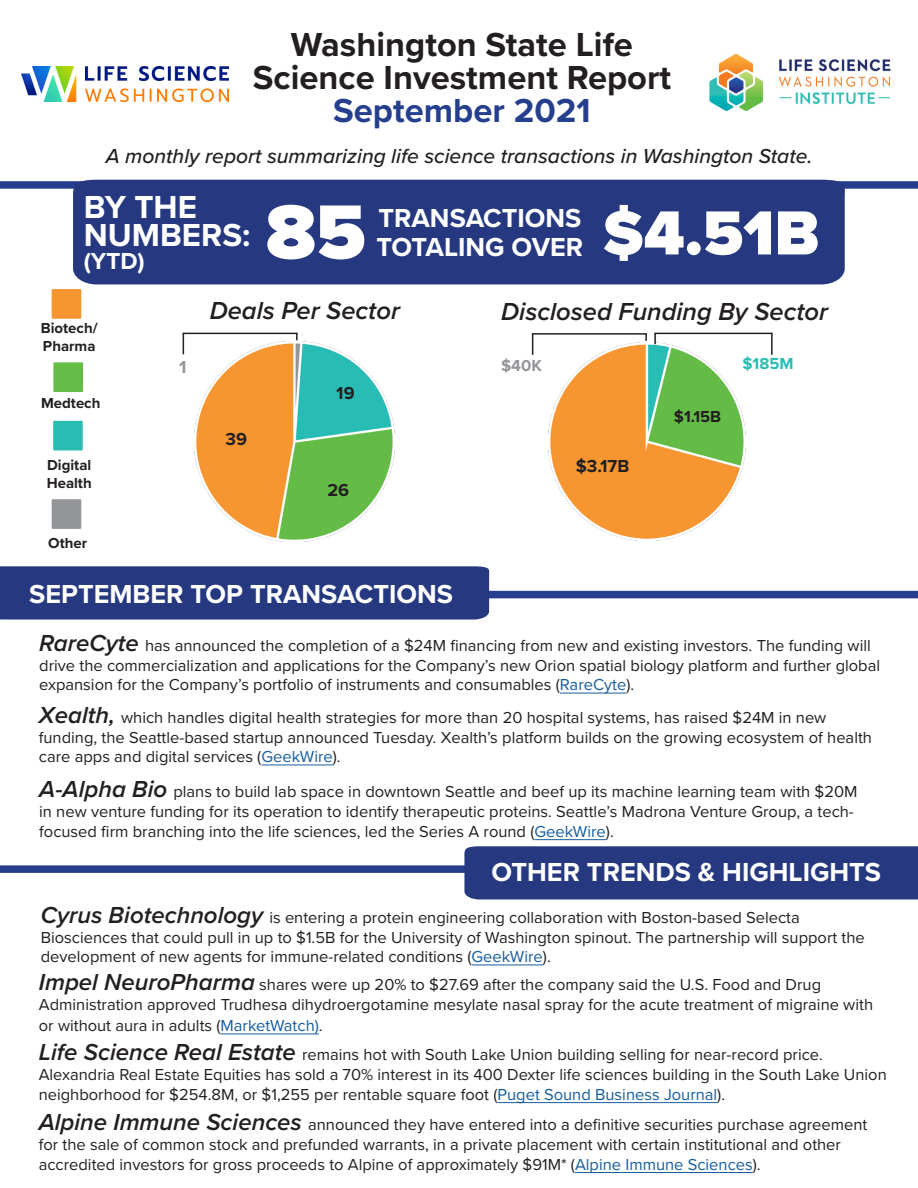
<style>
.page{position:relative;width:918px;height:1188px;background:#fff}
.page>*{position:absolute;margin:0;border:0;box-sizing:border-box;transform-origin:0 0}
.t1{font:900 79.5px "Proxima Nova";color:#fff}
.t2{font:900 64.5px "Proxima Nova";color:#fff}
.t3{font:700 34.5px "Proxima Nova";color:#231f20}
.t4{font:700 34.5px "Proxima Nova";color:#253f8e}
.t5{font:700 33px "Proxima Nova";color:#fff}
.t6{font:700 27px "Proxima Nova";color:#fff}
.t7{font:italic 600 25.5px "Proxima Nova";color:#231f20}
.t8{font:700 24px "Proxima Nova";color:#fff}
.t9{font:italic 500 21px "Proxima Nova";color:#231f20}
.t10{font:700 18px "Proxima Nova";color:#231f20}
.t11{font:700 18px "Proxima Nova";color:#939598}
.t12{font:16.5px/19.8px "Proxima Nova";color:#231f20}
.t13{font:700 16.5px "Proxima Nova";color:#231f20}
.t14{font:700 16.5px "Proxima Nova";color:#2abdb3}
.t15{font:700 16.5px "Proxima Nova";color:#939598}
.t16{font:700 15px "Proxima Nova";color:#231f20}
.s1{font-weight:600;font-style:italic;font-size:24px}
.s2{color:#175d9e}
</style>
<div class="page">
<img style="left:548px;top:343px;width:198px;height:197px">
<img style="left:194px;top:341px;width:201px;height:201px">
<div style="left:0;top:181px;width:918px;height:8px;background:#253f8e"></div>
<div style="left:73px;top:180px;width:776px;height:104px;background:#263980"></div>
<img style="left:709px;top:53px;width:182px;height:58px">
<div style="left:4px;top:591px;width:914px;height:7px;background:#253f8e"></div>
<div style="left:0;top:566px;width:492px;height:54px;background:#263980"></div>
<hr style="left:560px;top:693px;width:66px;height:1px;background:#175d9e">
<hr style="left:534px;top:839px;width:72px;height:1px;background:#175d9e">
<hr style="left:261px;top:765px;width:72px;height:1px;background:#175d9e">
<hr style="left:221px;top:1033px;width:98px;height:1px;background:#175d9e">
<div style="left:52px;top:289px;width:29px;height:30px;background:#f79530"></div>
<div style="left:53px;top:421px;width:30px;height:29px;background:#2abdb3"></div>
<div style="left:53px;top:362px;width:30px;height:30px;background:#65bc47"></div>
<div style="left:0;top:865px;width:912px;height:8px;background:#253f8e"></div>
<div style="left:464px;top:846px;width:454px;height:53px;background:#263980"></div>
<img style="left:22px;top:67px;width:207px;height:35px">
<hr style="left:497px;top:1102px;width:220px;height:1px;background:#175d9e">
<hr style="left:471px;top:964px;width:72px;height:1px;background:#175d9e">
<hr style="left:771px;top:334px;width:2px;height:21px;background:#231f20">
<hr style="left:575px;top:1172px;width:178px;height:1px;background:#175d9e">
<div style="left:52px;top:499px;width:29px;height:30px;background:#939598"></div>
<hr style="left:532px;top:333px;width:115px;height:2px;background:#231f20">
<svg style="left:645px;top:334px;width:2px;height:7px"></svg>
<hr style="left:655px;top:333px;width:118px;height:1px;background:#231f20">
<svg style="left:654px;top:333px;width:2px;height:11px"></svg>
<svg style="left:532px;top:335px;width:1px;height:20px"></svg>
<hr style="left:183px;top:333px;width:115px;height:1px;background:#231f20">
<svg style="left:296px;top:333px;width:2px;height:7px"></svg>
<svg style="left:183px;top:334px;width:1px;height:20px"></svg>
<p class="t3" style="left:291px;top:19px;width:344px">Washington State Life</p>
<p class="t3" style="left:253px;top:52px;width:420px">Science Investment Report</p>
<p class="t4" style="left:333px;top:85px;width:259px">September 2021</p>
<p class="t9" style="left:106px;top:140px;width:708px">A monthly report summarizing life science transactions in Washington State.</p>
<p class="t5" style="left:84px;top:182px;width:115px">BY THE</p>
<p class="t5" style="left:84px;top:211px;width:168px">NUMBERS:</p>
<p class="t8" style="left:84px;top:243px;width:62px">(YTD)</p>
<p class="t1" style="left:266px;top:173px;width:101px">85</p>
<p class="t2" style="left:603px;top:185px;width:218px">$4.51B</p>
<p class="t6" style="left:378px;top:198px;width:204px">TRANSACTIONS</p>
<p class="t6" style="left:377px;top:227px;width:208px">TOTALING OVER</p>
<p class="t16" style="left:41px;top:317px;width:58px">Biotech/</p>
<p class="t16" style="left:43px;top:335px;width:54px">Pharma</p>
<p class="t16" style="left:41px;top:391px;width:61px">Medtech</p>
<p class="t16" style="left:47px;top:454px;width:46px">Digital</p>
<p class="t16" style="left:47px;top:472px;width:46px">Health</p>
<p class="t16" style="left:48px;top:532px;width:40px">Other</p>
<p class="t11" style="left:179px;top:354px;width:9px">1</p>
<p class="t7" style="left:210px;top:292px;width:192px">Deals Per Sector</p>
<p class="t7" style="left:501px;top:293px;width:328px">Disclosed Funding By Sector</p>
<p class="t10" style="left:226px;top:425px;width:23px">39</p>
<p class="t10" style="left:336px;top:380px;width:20px">19</p>
<p class="t10" style="left:327px;top:477px;width:23px">26</p>
<p class="t15" style="left:501px;top:354px;width:42px">$40K</p>
<p class="t10" style="left:576px;top:452px;width:55px">$3.17B</p>
<p class="t13" style="left:674px;top:405px;width:49px">$1.15B</p>
<p class="t14" style="left:742px;top:352px;width:53px">$185M</p>
<p class="t6" style="left:29px;top:574px;width:425px">SEPTEMBER TOP TRANSACTIONS</p>
<p class="t12" style="left:39px;top:635px;width:842px"><span class="s1">RareCyte</span> has announced the completion of a $24M financing from new and existing investors. The funding will drive the commercialization and applications for the Company’s new Orion spatial biology platform and further global expansion for the Company’s portfolio of instruments and consumables (<span class="s2">RareCyte</span>).</p>
<p class="t12" style="left:39px;top:707px;width:835px"><span class="s1">Xealth,</span> which handles digital health strategies for more than 20 hospital systems, has raised $24M in new funding, the Seattle-based startup announced Tuesday. Xealth’s platform builds on the growing ecosystem of health care apps and digital services (<span class="s2">GeekWire</span>).</p>
<p class="t12" style="left:39px;top:781px;width:820px"><span class="s1">A-Alpha Bio</span> plans to build lab space in downtown Seattle and beef up its machine learning team with $20M in new venture funding for its operation to identify therapeutic proteins. Seattle’s Madrona Venture Group, a tech&shy;focused firm branching into the life sciences, led the Series A round (<span class="s2">GeekWire</span>).</p>
<p class="t6" style="left:491px;top:852px;width:391px">OTHER TRENDS &amp; HIGHLIGHTS</p>
<p class="t12" style="left:41px;top:907px;width:826px"><span class="s1">Cyrus Biotechnology</span> is entering a protein engineering collaboration with Boston-based Selecta<br>Biosciences that could pull in up to $1.5B for the University of Washington spinout. The partnership will support the development of new agents for immune-related conditions (<span class="s2">GeekWire</span>).</p>
<p class="t12" style="left:39px;top:974px;width:836px"><span class="s1">Impel NeuroPharma</span> shares were up 20% to $27.69 after the company said the U.S. Food and Drug<br>Administration approved Trudhesa dihydroergotamine mesylate nasal spray for the acute treatment of migraine with</p>
<p class="t12" style="left:39px;top:1015px;width:285px">or without aura in adults (<span class="s2">MarketWatch)</span>.</p>
<p class="t12" style="left:39px;top:1044px;width:850px"><span class="s1">Life Science Real Estate</span> remains hot with South Lake Union building selling for near-record price.<br>Alexandria Real Estate Equities has sold a 70% interest in its 400 Dexter life sciences building in the South Lake Union neighborhood for $254.8M, or $1,255 per rentable square foot (<span class="s2">Puget Sound Business Journal</span>).</p>
<p class="t12" style="left:39px;top:1114px;width:830px"><span class="s1">Alpine Immune Sciences</span> announced they have entered into a definitive securities purchase agreement for the sale of common stock and prefunded warrants, in a private placement with certain institutional and other accredited investors for gross proceeds to Alpine of approximately $91M* (<span class="s2">Alpine Immune Sciences</span>).</p>
</div>
